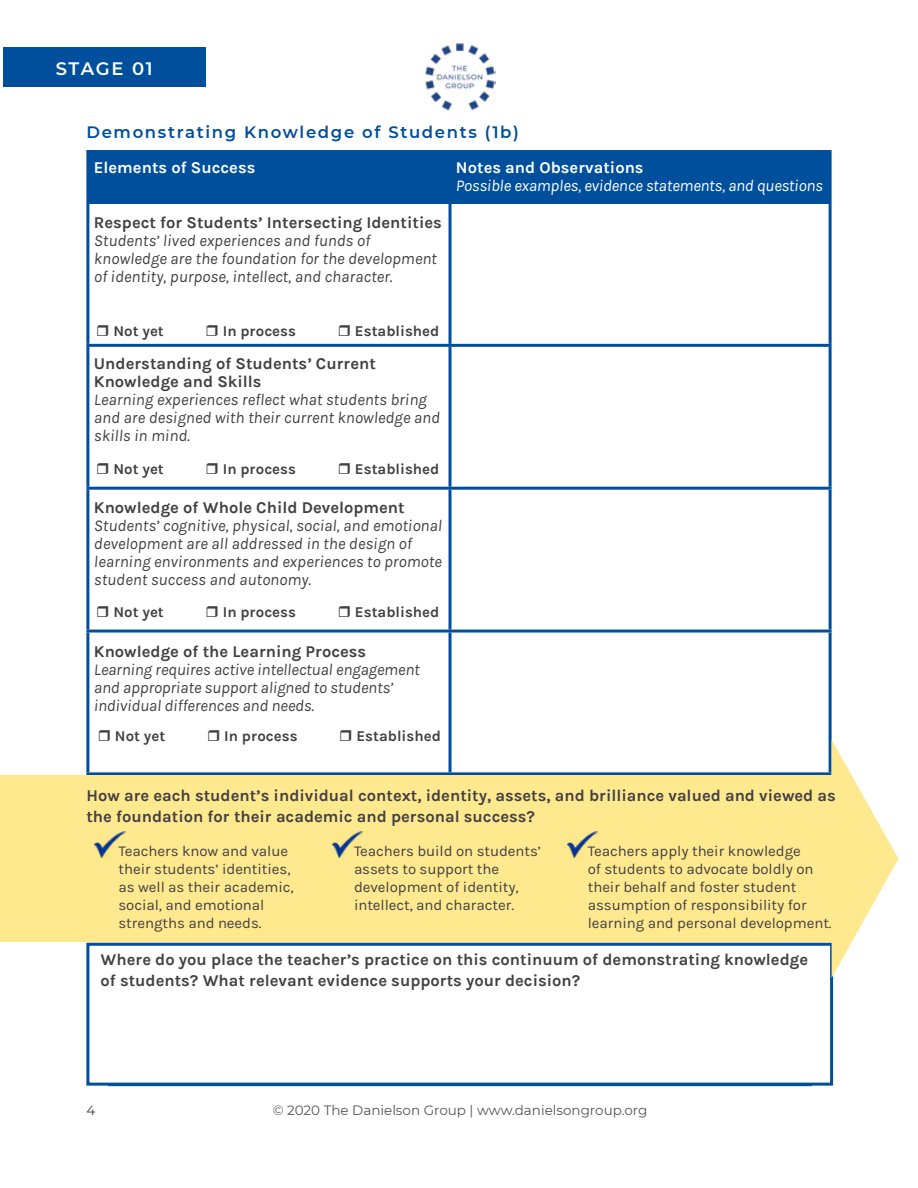
<style>
.page{position:relative;width:918px;height:1188px;background:#fff}
.page>*{position:absolute;margin:0;border:0;box-sizing:border-box;transform-origin:0 0}
.t1{font:600 18px "Montserrat";letter-spacing:.09em;color:#fff}
.t2{font:italic 16.5px/18px "Karla";color:#414042}
.t3{font:700 16.5px/21px "Karla";color:#414042}
.t4{font:italic 16.5px "Karla";letter-spacing:-.015em;color:#fff}
.t5{font:700 16.5px "Karla";color:#fff}
.t6{font:600 16.5px "Montserrat";letter-spacing:.1em;color:#004f9d}
.t7{font:15px/18px "Karla";letter-spacing:-.005em;color:#414042}
.t8{font:700 15px "Karla";color:#414042}
.t9{font:13.5px "Montserrat";color:#414042}
</style>
<div class="page">
<img style="left:425px;top:43px;width:70px;height:68px">
<div style="left:86px;top:943px;width:747px;height:143px;background:#fff;border:3px solid #004f9d"></div>
<div style="left:89px;top:153px;width:740px;height:48px;background:#004f9d"></div>
<hr style="left:86px;top:150px;width:364px;height:3px;background:#004f9d">
<hr style="left:86px;top:153px;width:3px;height:48px;background:#004f9d">
<hr style="left:450px;top:150px;width:382px;height:3px;background:#004f9d">
<hr style="left:448px;top:153px;width:4px;height:48px;background:#004f9d">
<hr style="left:829px;top:153px;width:3px;height:48px;background:#004f9d">
<hr style="left:86px;top:201px;width:364px;height:3px;background:#004f9d">
<hr style="left:86px;top:204px;width:3px;height:140px;background:#004f9d">
<hr style="left:450px;top:201px;width:382px;height:3px;background:#004f9d">
<svg style="left:448px;top:204px;width:4px;height:140px"></svg>
<hr style="left:829px;top:204px;width:3px;height:140px;background:#004f9d">
<hr style="left:86px;top:344px;width:364px;height:3px;background:#004f9d">
<hr style="left:86px;top:347px;width:3px;height:140px;background:#004f9d">
<hr style="left:450px;top:344px;width:382px;height:3px;background:#004f9d">
<svg style="left:448px;top:347px;width:4px;height:140px"></svg>
<hr style="left:829px;top:347px;width:3px;height:140px;background:#004f9d">
<hr style="left:86px;top:487px;width:364px;height:3px;background:#004f9d">
<hr style="left:86px;top:490px;width:3px;height:140px;background:#004f9d">
<hr style="left:450px;top:487px;width:382px;height:3px;background:#004f9d">
<svg style="left:448px;top:490px;width:4px;height:140px"></svg>
<hr style="left:829px;top:490px;width:3px;height:140px;background:#004f9d">
<hr style="left:86px;top:630px;width:364px;height:3px;background:#004f9d">
<hr style="left:86px;top:633px;width:3px;height:139px;background:#004f9d">
<hr style="left:450px;top:630px;width:382px;height:3px;background:#004f9d">
<svg style="left:448px;top:633px;width:4px;height:139px"></svg>
<hr style="left:829px;top:633px;width:3px;height:139px;background:#004f9d">
<hr style="left:86px;top:772px;width:364px;height:3px;background:#004f9d">
<hr style="left:450px;top:772px;width:382px;height:3px;background:#004f9d">
<div style="left:0;top:775px;width:832px;height:167px;background:#ffe98f"></div>
<svg style="left:832px;top:740px;width:66px;height:238px"></svg>
<div style="left:3px;top:47px;width:203px;height:39px;background:#004f9d"></div>
<img style="left:94px;top:831px;width:32px;height:27px">
<img style="left:567px;top:831px;width:31px;height:27px">
<img style="left:332px;top:831px;width:31px;height:27px">
<p class="t1" style="left:56px;top:56px;width:99px">STAGE 01</p>
<p class="t6" style="left:86px;top:120px;width:434px">Demonstrating Knowledge of Students (1b)</p>
<p class="t5" style="left:94px;top:158px;width:163px">Elements of Success</p>
<p class="t5" style="left:456px;top:158px;width:189px">Notes and Observations</p>
<p class="t4" style="left:456px;top:176px;width:368px">Possible examples, evidence statements, and questions</p>
<p class="t3" style="left:94px;top:212px;width:350px">Respect for Students’ Intersecting Identities</p>
<p class="t2" style="left:94px;top:232px;width:344px">Students’ lived experiences and funds of knowledge are the foundation for the development of identity, purpose, intellect, and character.</p>
<p class="t8" style="left:113px;top:323px;width:52px">Not yet</p>
<p class="t8" style="left:223px;top:323px;width:75px">In process</p>
<p class="t8" style="left:355px;top:323px;width:86px">Established</p>
<p class="t3" style="left:94px;top:355px;width:284px;line-height:18px">Understanding of Students’ Current<br>Knowledge and Skills</p>
<p class="t2" style="left:94px;top:391px;width:348px">Learning experiences reflect what students bring and are designed with their current knowledge and skills in mind.</p>
<p class="t8" style="left:113px;top:461px;width:52px">Not yet</p>
<p class="t8" style="left:223px;top:461px;width:75px">In process</p>
<p class="t8" style="left:355px;top:461px;width:86px">Established</p>
<p class="t3" style="left:94px;top:497px;width:312px">Knowledge of Whole Child Development</p>
<p class="t2" style="left:94px;top:517px;width:350px">Students’ cognitive, physical, social, and emotional development are all addressed in the design of learning environments and experiences to promote student success and autonomy.</p>
<p class="t8" style="left:113px;top:603px;width:52px">Not yet</p>
<p class="t8" style="left:223px;top:603px;width:75px">In process</p>
<p class="t8" style="left:355px;top:603px;width:86px">Established</p>
<p class="t3" style="left:94px;top:641px;width:274px">Knowledge of the Learning Process</p>
<p class="t2" style="left:94px;top:661px;width:327px">Learning requires active intellectual engagement and appropriate support aligned to students’ individual differences and needs.</p>
<p class="t8" style="left:115px;top:728px;width:52px">Not yet</p>
<p class="t8" style="left:224px;top:728px;width:75px">In process</p>
<p class="t8" style="left:356px;top:728px;width:86px">Established</p>
<p class="t3" style="left:86px;top:785px;width:751px">How are each student’s individual context, identity, assets, and brilliance valued and viewed as the foundation for their academic and personal success?</p>
<p class="t7" style="left:118px;top:842px;width:177px">Teachers know and value their students’ identities, as well as their academic, social, and emotional strengths and needs.</p>
<p class="t7" style="left:354px;top:842px;width:189px">Teachers build on students’ assets to support the development of identity, intellect, and character.</p>
<p class="t7" style="left:588px;top:842px;width:245px">Teachers apply their knowledge<br>of students to advocate boldly on their behalf and foster student assumption of responsibility for learning and personal development.</p>
<p class="t3" style="left:101px;top:949px;width:709px">Where do you place the teacher’s practice on this continuum of demonstrating knowledge of students? What relevant evidence supports your decision?</p>
<p class="t9" style="left:86px;top:1101px;width:10px">4</p>
<p class="t9" style="left:273px;top:1101px;width:376px">© 2020 The Danielson Group | www.danielsongroup.org</p>
</div>
